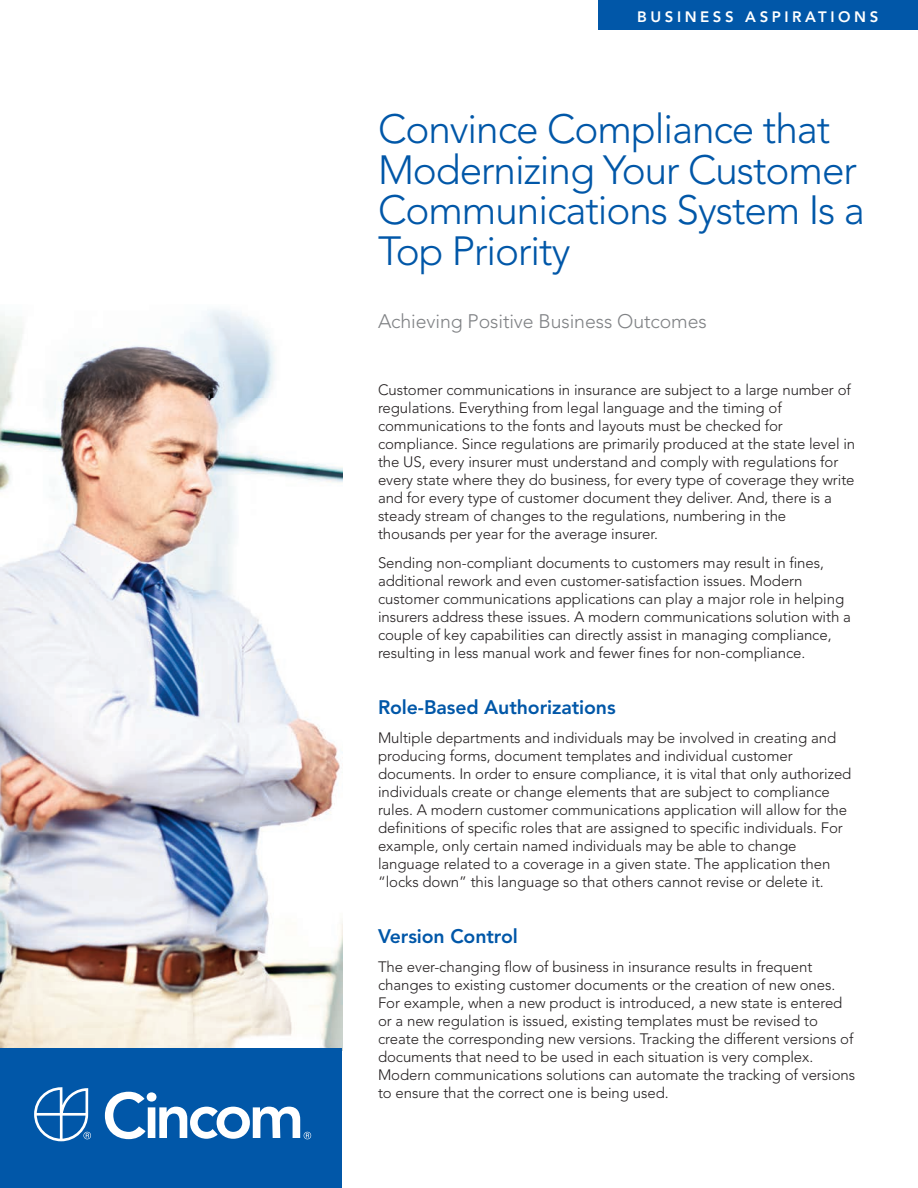
<style>
.page{position:relative;width:918px;height:1188px;background:#fff}
.page>*{position:absolute;margin:0;border:0;box-sizing:border-box;transform-origin:0 0}
.t1{font:300 40.5px/40.5px "Avenir LT";letter-spacing:-.025em;color:#0157a8}
.t2{font:800 19.5px "Avenir LT";letter-spacing:-.005em;color:#0157a8}
.t3{font:300 19.5px "Avenir LT";letter-spacing:-.005em;color:#808285}
.t4{font:300 15px/18px "Avenir LT";letter-spacing:-.005em;color:#231f20}
.t5{font:800 15px "Avenir";letter-spacing:.235em;color:#fff}
</style>
<div class="page">
<img style="left:0;top:397px;width:342px;height:651px">
<div style="left:598px;top:0;width:320px;height:30px;background:#0157a8"></div>
<div style="left:0;top:1048px;width:342px;height:140px;background:#0157a8"></div>
<svg style="left:105px;top:1092px;width:206px;height:47px"></svg>
<svg style="left:34px;top:1087px;width:57px;height:55px"></svg>
<hr style="left:36px;top:1113px;width:51px;height:3px;background:#fff">
<hr style="left:60px;top:1114px;width:3px;height:26px;background:#fff">
<img style="left:0;top:309px;width:275px;height:88px">
<p class="t5" style="left:637px;top:5px;width:243px">BUSINESS ASPIRATIONS</p>
<h1 class="t1" style="left:378px;top:112px;width:488px">Convince Compliance that<br>Modernizing Your Customer<br>Communications System Is a<br>Top Priority</h1>
<h2 class="t3" style="left:378px;top:313px;width:330px">Achieving Positive Business Outcomes</h2>
<p class="t4" style="left:378px;top:382px;width:479px">Customer communications in insurance are subject to a large number of regulations. Everything from legal language and the timing of communications to the fonts and layouts must be checked for compliance. Since regulations are primarily produced at the state level in the US, every insurer must understand and comply with regulations for every state where they do business, for every type of coverage they write and for every type of customer document they deliver. And, there is a steady stream of changes to the regulations, numbering in the thousands per year for the average insurer.</p>
<p class="t4" style="left:378px;top:555px;width:474px">Sending non-compliant documents to customers may result in fines, additional rework and even customer-satisfaction issues. Modern customer communications applications can play a major role in helping insurers address these issues. A modern communications solution with a couple of key capabilities can directly assist in managing compliance, resulting in less manual work and fewer fines for non-compliance.</p>
<h2 class="t2" style="left:378px;top:699px;width:239px">Role-Based Authorizations</h2>
<p class="t4" style="left:378px;top:730px;width:475px">Multiple departments and individuals may be involved in creating and producing forms, document templates and individual customer documents. In order to ensure compliance, it is vital that only authorized individuals create or change elements that are subject to compliance rules. A modern customer communications application will allow for the definitions of specific roles that are assigned to specific individuals. For example, only certain named individuals may be able to change language related to a coverage in a given state. The application then “locks down” this language so that others cannot revise or delete it.</p>
<h2 class="t2" style="left:378px;top:928px;width:141px">Version Control</h2>
<p class="t4" style="left:378px;top:959px;width:479px">The ever-changing flow of business in insurance results in frequent changes to existing customer documents or the creation of new ones.<br>For example, when a new product is introduced, a new state is entered or a new regulation is issued, existing templates must be revised to create the corresponding new versions. Tracking the different versions of documents that need to be used in each situation is very complex.<br>Modern communications solutions can automate the tracking of versions to ensure that the correct one is being used.</p>
</div>
